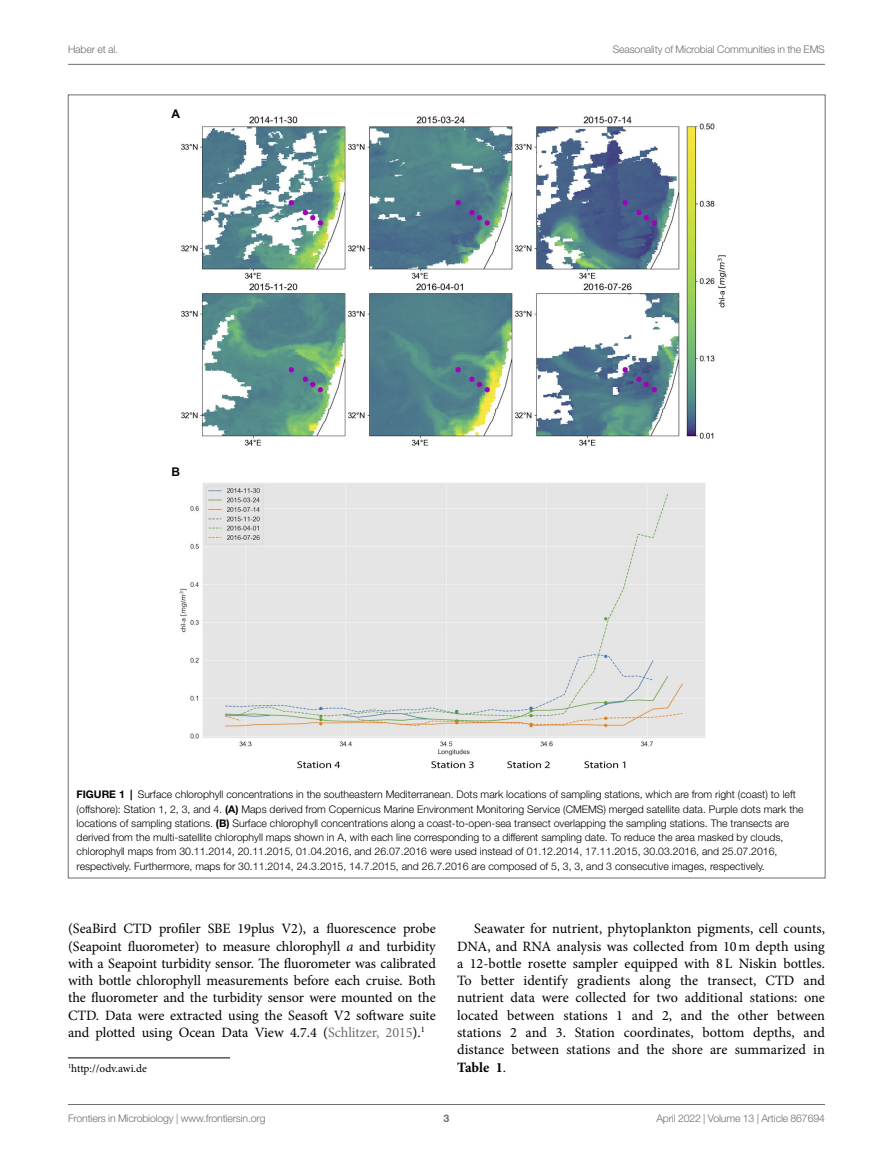
<style>
.page{position:relative;width:893px;height:1170px;background:#fff}
.page>*{position:absolute;margin:0;border:0;box-sizing:border-box;transform-origin:0 0}
.TEXT_FLUSH{font:14.25px/17.2px "Minion Pro";letter-spacing:-.005em;color:#000;text-align:justify}
.t1{font:700 12px "Arial";color:#000}
.FOOTNOTE{font:11.25px "Minion Pro";letter-spacing:-.01em;color:#000}
.FIG_LEG{font:300 10.5px/14.2px "Helvetica Neue LT Std";color:#000}
.t2{font:300 10.5px "Helvetica Neue LT Std";letter-spacing:-.015em;color:#6d6e71}
.t3{font:700 10.5px "Helvetica Neue LT Std";color:#6d6e71}
.s1{font-weight:700}
.s2{font-style:italic}
.s3{color:#6d6e71}
</style>
<div class="page">
<hr style="left:68px;top:64px;width:757px;height:1px;background:#6d6e71">
<hr style="left:68px;top:1104px;width:757px;height:1px;background:#6d6e71">
<hr style="left:68px;top:1057px;width:162px;height:1px;background:#000">
<img style="left:179px;top:116px;width:548px;height:653px">
<p class="t2" style="left:68px;top:42px;width:52px">Haber et al.</p>
<p class="t2" style="left:613px;top:42px;width:214px">Seasonality of Microbial Communities in the EMS</p>
<p class="t1" style="left:172px;top:106px;width:10px">A</p>
<p class="t1" style="left:172px;top:463px;width:10px">B</p>
<p class="FIG_LEG" style="left:77px;top:787px;width:728px"><span class="s1">FIGURE 1 |</span> Surface chlorophyll concentrations in the southeastern Mediterranean. Dots mark locations of sampling stations, which are from right (coast) to left (offshore): Station 1, 2, 3, and 4. <span class="s1">(A)</span> Maps derived from Copernicus Marine Environment Monitoring Service (CMEMS) merged satellite data. Purple dots mark the locations of sampling stations. <span class="s1">(B)</span> Surface chlorophyll concentrations along a coast-to-open-sea transect overlapping the sampling stations. The transects are derived from the multi-satellite chlorophyll maps shown in A, with each line corresponding to a different sampling date. To reduce the area masked by clouds, chlorophyll maps from 30.11.2014, 20.11.2015, 01.04.2016, and 26.07.2016 were used instead of 01.12.2014, 17.11.2015, 30.03.2016, and 25.07.2016, respectively. Furthermore, maps for 30.11.2014, 24.3.2015, 14.7.2015, and 26.7.2016 are composed of 5, 3, 3, and 3 consecutive images, respectively.</p>
<p class="TEXT_FLUSH" style="left:68px;top:920px;width:369px">(SeaBird CTD profiler SBE 19plus V2), a fluorescence probe (Seapoint fluorometer) to measure chlorophyll <span class="s2">a</span> and turbidity with a Seapoint turbidity sensor. The fluorometer was calibrated with bottle chlorophyll measurements before each cruise. Both the fluorometer and the turbidity sensor were mounted on the CTD. Data were extracted using the Seasoft V2 software suite and plotted using Ocean Data View 4.7.4 (<span class="s3">Schlitzer, 2015</span>).<sup>1</sup></p>
<p class="FOOTNOTE" style="left:68px;top:1060px;width:80px"><sup>1</sup>http://odv.awi.de</p>
<p class="TEXT_FLUSH" style="left:457px;top:920px;width:369px;text-indent:17px">Seawater for nutrient, phytoplankton pigments, cell counts, DNA, and RNA analysis was collected from 10m depth using a 12-bottle rosette sampler equipped with 8L Niskin bottles.<br>To better identify gradients along the transect, CTD and nutrient data were collected for two additional stations: one located between stations 1 and 2, and the other between stations 2 and 3. Station coordinates, bottom depths, and distance between stations and the shore are summarized in <span class="s1">Table 1</span>.</p>
<p class="t2" style="left:68px;top:1111px;width:199px">Frontiers in Microbiology | www.frontiersin.org</p>
<p class="t3" style="left:444px;top:1111px;width:7px">3</p>
<p class="t2" style="left:656px;top:1111px;width:170px">April 2022 | Volume 13 | Article 867694</p>
</div>
